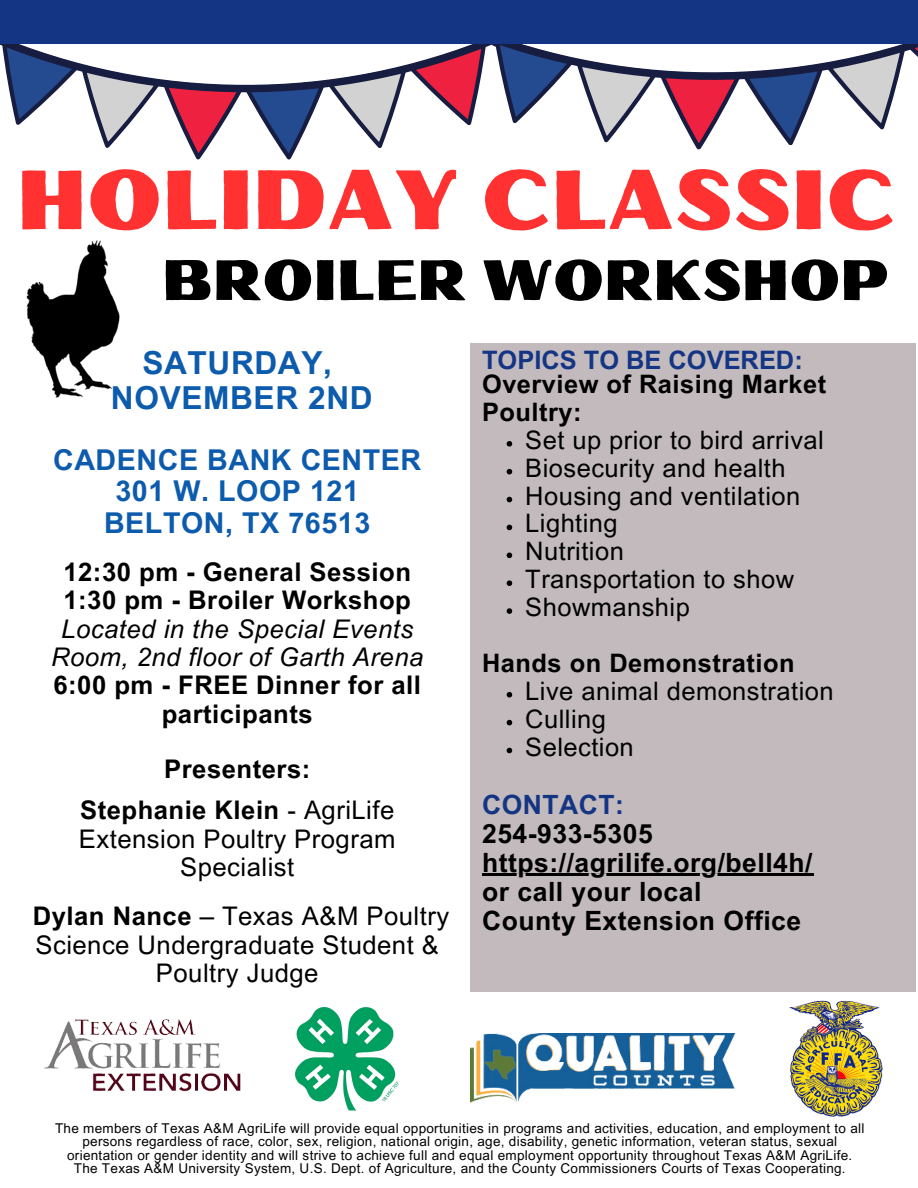
<style>
.page{position:relative;width:918px;height:1188px;background:#fff}
.page>*{position:absolute;margin:0;border:0;box-sizing:border-box;transform-origin:0 0}
.t1{font:84px "Oilvare Base";color:#ff3131}
.t2{font:57px "Oilvare Base";color:#000}
.t3{font:700 31.65px/34.5px "Arial MT Pro";letter-spacing:.02em;color:#0c5bad;text-align:center}
.t4{font:700 28.65px/31.5px "Arial MT Pro";letter-spacing:.02em;color:#0c5bad;text-align:center}
.t5{font:700 26.55px/29px "Arial MT Pro";letter-spacing:.02em;color:#000}
.t6{font:700 25.65px/28.5px "Arial MT Pro";letter-spacing:.02em;color:#000;text-align:center}
.t7{font:25.65px/28.5px "Arial MT Pro";letter-spacing:.02em;color:#000;text-align:center}
.t8{font:italic 25.65px/28.5px "Arial MT Pro";letter-spacing:.02em;color:#000;text-align:center}
.t9{font:25.5px "Arial MT Pro";letter-spacing:.02em;color:#000}
.t10{font:700 25.5px/24.6px "Arial MT Pro";letter-spacing:.02em;color:#000}
.t11{font:13.5px/13.5px "Arial MT Pro";letter-spacing:.02em;color:#000;text-align:center}
.s1{font-weight:400}
.s2{font-weight:700}
.s3{color:#143584}
</style>
<div class="page">
<svg style="left:0;top:43px;width:918px;height:117px"></svg>
<div style="left:0;top:0;width:918px;height:43px;background:#143584"></div>
<img style="left:294px;top:1006px;width:105px;height:105px">
<img style="left:44px;top:1019px;width:197px;height:73px">
<div style="left:470px;top:343px;width:446px;height:649px;background:#c2babc"></div>
<svg style="left:507px;top:441px;width:5px;height:6px"></svg>
<svg style="left:507px;top:469px;width:5px;height:5px"></svg>
<svg style="left:507px;top:497px;width:5px;height:5px"></svg>
<svg style="left:507px;top:525px;width:5px;height:5px"></svg>
<svg style="left:507px;top:553px;width:5px;height:5px"></svg>
<svg style="left:507px;top:580px;width:5px;height:6px"></svg>
<svg style="left:507px;top:608px;width:5px;height:6px"></svg>
<svg style="left:507px;top:692px;width:5px;height:6px"></svg>
<svg style="left:507px;top:720px;width:5px;height:5px"></svg>
<svg style="left:507px;top:748px;width:5px;height:5px"></svg>
<hr style="left:482px;top:874px;width:331px;height:2px;background:#000">
<img style="left:790px;top:1001px;width:93px;height:116px">
<img style="left:470px;top:1034px;width:265px;height:69px">
<img style="left:26px;top:240px;width:94px;height:158px">
<p class="t1" style="left:17px;top:148px;width:881px">HOLIDAY CLASSIC</p>
<p class="t2" style="left:162px;top:245px;width:729px">BROILER WORKSHOP</p>
<h3 class="t3" style="left:111px;top:350px;width:263px">SATURDAY,<br>NOVEMBER 2ND</h3>
<h3 class="t4" style="left:53px;top:448px;width:370px">CADENCE BANK CENTER<br>301 W. LOOP 121<br>BELTON, TX 76513</h3>
<h3 class="t6" style="left:63px;top:561px;width:349px;text-align:left">12:30 pm - General Session<br>1:30 pm - Broiler Workshop</h3>
<h3 class="t8" style="left:51px;top:617px;width:374px">Located in the Special Events<br>Room, 2nd floor of Garth Arena</h3>
<h3 class="t6" style="left:53px;top:674px;width:369px">6:00 pm - FREE Dinner for all participants</h3>
<h3 class="t6" style="left:80px;top:751px;width:316px;line-height:41.7px">Presenters:<br>Stephanie Klein <span class="s1">- AgriLife</span></h3>
<h3 class="t7" style="left:79px;top:828px;width:318px">Extension Poultry Program<br>Specialist</h3>
<h3 class="t7" style="left:33px;top:905px;width:418px"><span class="s2">Dylan Nance</span> – Texas A&amp;M Poultry<br>Science Undergraduate Student &amp;<br>Poultry Judge</h3>
<h1 class="t10" style="left:482px;top:350px;width:346px"><span class="s3">TOPICS TO BE COVERED:<br></span>Overview of Raising Market</h1>
<h1 class="t10" style="left:482px;top:403px;width:101px">Poultry:</h1>
<h2 class="t9" style="left:525px;top:430px;width:300px">Set up prior to bird arrival</h2>
<p class="t9" style="left:525px;top:458px;width:262px">Biosecurity and health</p>
<h4 class="t9" style="left:525px;top:486px;width:276px">Housing and ventilation</h4>
<p class="t9" style="left:525px;top:514px;width:94px">Lighting</p>
<p class="t9" style="left:525px;top:542px;width:100px">Nutrition</p>
<p class="t9" style="left:525px;top:570px;width:270px">Transportation to show</p>
<p class="t9" style="left:525px;top:598px;width:166px">Showmanship</p>
<p class="t10" style="left:482px;top:654px;width:314px">Hands on Demonstration</p>
<p class="t9" style="left:525px;top:681px;width:310px">Live animal demonstration</p>
<p class="t9" style="left:525px;top:709px;width:82px">Culling</p>
<h4 class="t9" style="left:525px;top:737px;width:110px">Selection</h4>
<p class="t5" style="left:482px;top:793px;width:172px"><span class="s3">CONTACT:<br></span>254-933-5305</p>
<p class="t5" style="left:482px;top:851px;width:332px">https://agrilife.org/bell4h/ or call your local<br>County Extension Office</p>
<p class="t11" style="left:55px;top:1123px;width:811px">The members of Texas A&amp;M AgriLife will provide equal opportunities in programs and activities, education, and employment to all persons regardless of race, color, sex, religion, national origin, age, disability, genetic information, veteran status, sexual orientation or gender identity and will strive to achieve full and equal employment opportunity throughout Texas A&amp;M AgriLife.<br>The Texas A&amp;M University System, U.S. Dept. of Agriculture, and the County Commissioners Courts of Texas Cooperating.</p>
</div>
